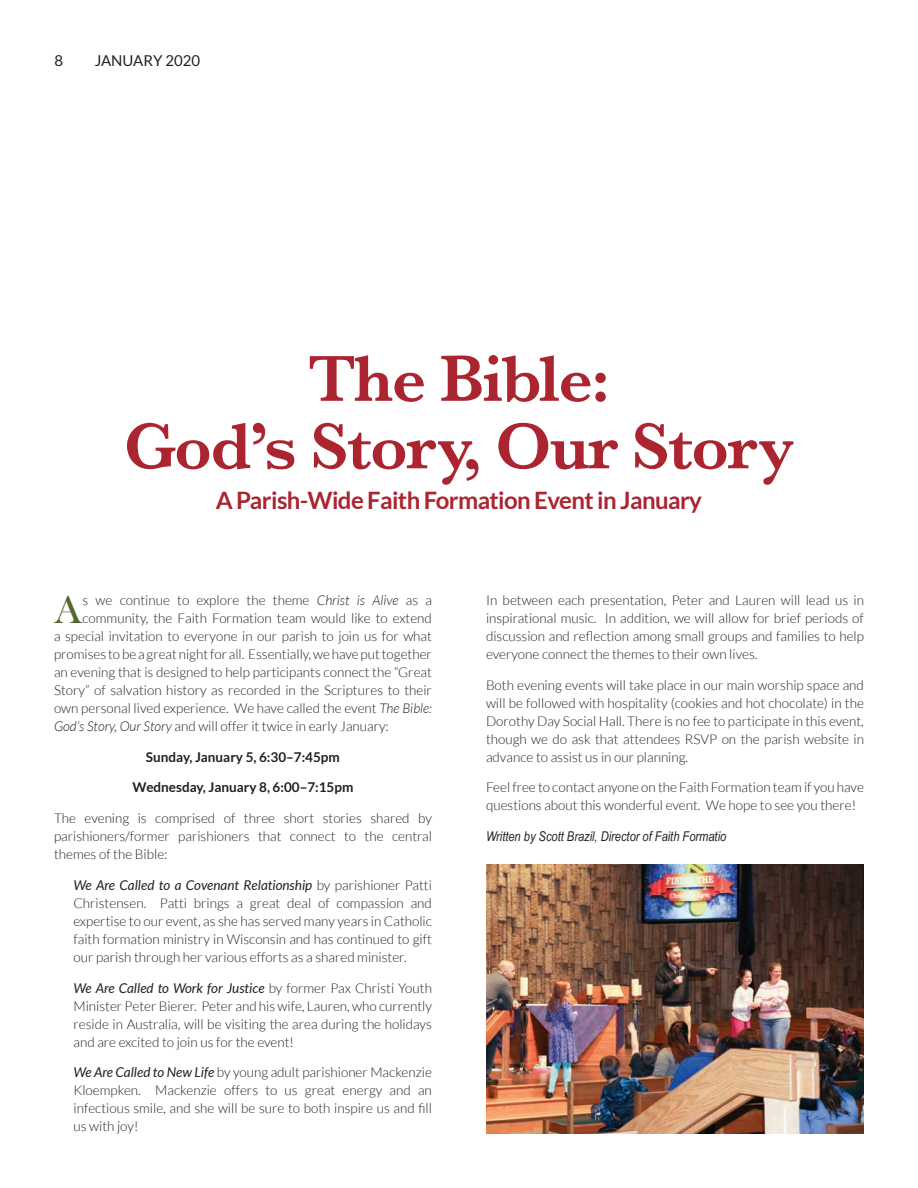
<style>
.page{position:relative;width:918px;height:1188px;background:#fff}
.page>*{position:absolute;margin:0;border:0;box-sizing:border-box;transform-origin:0 0}
.Subheading_-_TOP{font:67.5px/67.5px "Baskerville";letter-spacing:-.025em;color:#ab2531;text-align:center}
.Body_text_w_drop_cap{font:40.5px "Bask Old Face";color:#53682e}
.Subheading_-_TOP-2{font:700 24px "Lato";letter-spacing:-.025em;color:#ab2531}
.t1{font:15px "Lato";color:#231f20}
.Body_text_-_MAG{font:300 13.5px/18px "Lato";color:#231f20;text-align:justify}
.Body_text_w_drop_cap-2{font:300 13.5px "Lato";color:#231f20}
.Body_text_-_MAG-2{font:700 13.5px "Lato";color:#231f20}
.Body_text_-_MAG-3{font:italic 13.5px "Arial Narrow";color:#231f20}
.s1{font-style:italic}
.s2{font-weight:400;font-style:italic}
</style>
<div class="page">
<img style="left:486px;top:864px;width:378px;height:270px">
<p class="t1" style="left:54px;top:52px;width:10px">8</p>
<p class="t1" style="left:95px;top:52px;width:107px">JANUARY 2020</p>
<p class="Subheading_-_TOP" style="left:124px;top:345px;width:672px">The Bible:<br>God’s Story, Our Story</p>
<p class="Subheading_-_TOP-2" style="left:216px;top:486px;width:488px">A Parish-Wide Faith Formation Event in January</p>
<p class="Body_text_w_drop_cap" style="left:54px;top:587px;width:30px">A</p>
<p class="Body_text_w_drop_cap-2" style="left:82px;top:593px;width:351px">s we continue to explore the theme <span class="s1">Christ is Alive</span> as a</p>
<p class="Body_text_w_drop_cap-2" style="left:82px;top:611px;width:351px">community, the Faith Formation team would like to extend</p>
<p class="Body_text_w_drop_cap-2" style="left:54px;top:629px;width:379px">a special invitation to everyone in our parish to join us for what</p>
<p class="Body_text_w_drop_cap-2" style="left:54px;top:647px;width:379px">promises to be a great night for all. Essentially, we have put together</p>
<p class="Body_text_w_drop_cap-2" style="left:54px;top:665px;width:379px">an evening that is designed to help participants connect the “Great</p>
<p class="Body_text_w_drop_cap-2" style="left:54px;top:683px;width:379px">Story” of salvation history as recorded in the Scriptures to their</p>
<p class="Body_text_w_drop_cap-2" style="left:54px;top:701px;width:379px">own personal lived experience. We have called the event <span class="s1">The Bible:</span></p>
<p class="Body_text_w_drop_cap-2" style="left:54px;top:719px;width:336px"><span class="s1">God’s Story, Our Story</span> and will offer it twice in early January:</p>
<p class="Body_text_-_MAG-2" style="left:146px;top:749px;width:195px">Sunday, January 5, 6:30–7:45pm</p>
<p class="Body_text_-_MAG-2" style="left:133px;top:780px;width:222px">Wednesday, January 8, 6:00–7:15pm</p>
<p class="Body_text_-_MAG" style="left:54px;top:809px;width:379px">The evening is comprised of three short stories shared by parishioners/former parishioners that connect to the central themes of the Bible:</p>
<p class="Body_text_-_MAG" style="left:74px;top:876px;width:360px"><span class="s2">We Are Called to a Covenant Relationship</span> by parishioner Patti Christensen. Patti brings a great deal of compassion and expertise to our event, as she has served many years in Catholic faith formation ministry in Wisconsin and has continued to gift our parish through her various efforts as a shared minister.</p>
<p class="Body_text_-_MAG" style="left:74px;top:979px;width:360px"><span class="s2">We Are Called to Work for Justice</span> by former Pax Christi Youth Minister Peter Bierer. Peter and his wife, Lauren, who currently reside in Australia, will be visiting the area during the holidays and are excited to join us for the event!</p>
<p class="Body_text_-_MAG" style="left:74px;top:1064px;width:360px"><span class="s2">We Are Called to New Life</span> by young adult parishioner Mackenzie Kloempken. Mackenzie offers to us great energy and an infectious smile, and she will be sure to both inspire us and fill us with joy!</p>
<p class="Body_text_-_MAG" style="left:486px;top:591px;width:379px">In between each presentation, Peter and Lauren will lead us in inspirational music. In addition, we will allow for brief periods of discussion and reflection among small groups and families to help everyone connect the themes to their own lives.</p>
<p class="Body_text_-_MAG" style="left:486px;top:676px;width:380px">Both evening events will take place in our main worship space and will be followed with hospitality (cookies and hot chocolate) in the Dorothy Day Social Hall. There is no fee to participate in this event, though we do ask that attendees RSVP on the parish website in advance to assist us in our planning.</p>
<p class="Body_text_-_MAG" style="left:486px;top:779px;width:380px">Feel free to contact anyone on the Faith Formation team if you have questions about this wonderful event. We hope to see you there!</p>
<p class="Body_text_-_MAG-3" style="left:486px;top:827px;width:242px">Written by Scott Brazil, Director of Faith Formatio</p>
</div>
